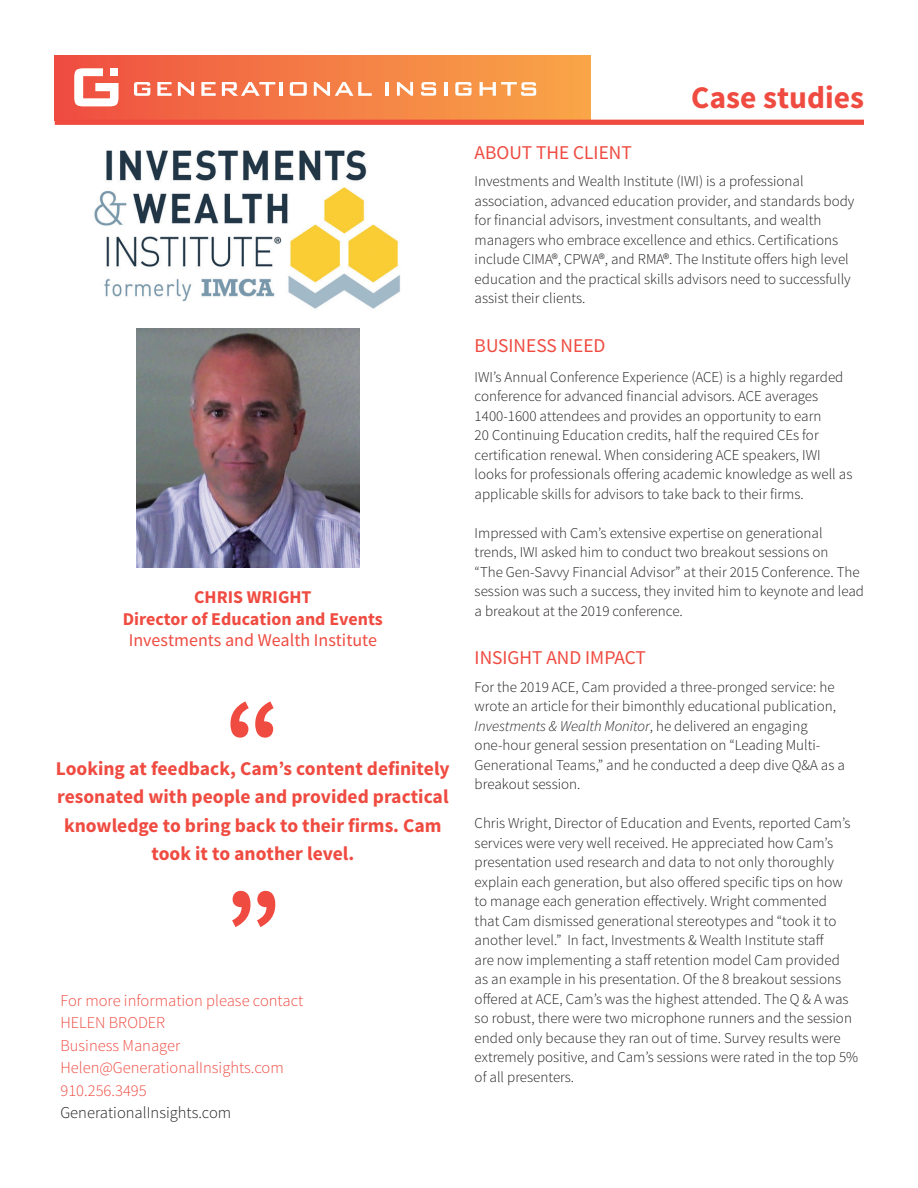
<style>
.page{position:relative;width:918px;height:1188px;background:#fff}
.page>*{position:absolute;margin:0;border:0;box-sizing:border-box;transform-origin:0 0}
.t1{font:700 105px "Source Sans Pro";color:#ef4b41}
.t2{font:700 31.5px "Source Sans Pro";color:#ef4b41}
.t3{font:700 19.5px/28.5px "Source Sans Pro";color:#ef4b41;text-align:center}
.t4{font:19.5px "Source Sans Pro";color:#ef4b41}
.t5{font:700 18px/21.6px "Source Sans Pro";color:#ef4b41;text-align:center}
.t6{font:18px "Source Sans Pro";color:#ef4b41}
.t7{font:300 16.5px "Source Sans Pro";color:#ef4b41}
.t8{font:300 16.5px "Source Sans Pro";color:#231f20}
.t9{font:300 15px/19.5px "Source Sans Pro";color:#231f20}
.s1{font-style:italic}
</style>
<div class="page">
<div style="left:55px;top:55px;width:535px;height:66px;background:linear-gradient(to right,#ef4f42,#f9a749)"></div>
<div style="left:55px;top:120px;width:809px;height:5px;background:#ef4b41"></div>
<svg style="left:134px;top:82px;width:16px;height:14px"></svg>
<svg style="left:157px;top:82px;width:15px;height:14px"></svg>
<svg style="left:178px;top:82px;width:16px;height:14px"></svg>
<svg style="left:201px;top:82px;width:15px;height:14px"></svg>
<svg style="left:222px;top:82px;width:53px;height:14px"></svg>
<hr style="left:279px;top:82px;width:4px;height:14px;background:#fff">
<svg style="left:290px;top:82px;width:17px;height:14px"></svg>
<svg style="left:314px;top:82px;width:58px;height:14px"></svg>
<svg style="left:74px;top:68px;width:45px;height:38px"></svg>
<div style="left:110px;top:68px;width:8px;height:8px;background:#fff"></div>
<hr style="left:386px;top:82px;width:3px;height:14px;background:#fff">
<svg style="left:397px;top:82px;width:16px;height:14px"></svg>
<svg style="left:421px;top:82px;width:15px;height:14px"></svg>
<hr style="left:444px;top:82px;width:3px;height:14px;background:#fff">
<svg style="left:455px;top:82px;width:17px;height:14px"></svg>
<svg style="left:480px;top:82px;width:56px;height:14px"></svg>
<img style="left:137px;top:329px;width:223px;height:238px">
<img style="left:94px;top:150px;width:306px;height:159px">
<p class="t5" style="left:123px;top:587px;width:262px">CHRIS WRIGHT<br>Director of Education and Events</p>
<p class="t6" style="left:129px;top:629px;width:250px">Investments and Wealth Institute</p>
<p class="t1" style="left:225px;top:671px;width:58px">“</p>
<p class="t3" style="left:56px;top:755px;width:395px">Looking at feedback, Cam’s content definitely resonated with people and provided practical knowledge to bring back to their firms. Cam took it to another level.</p>
<p class="t1" style="left:281px;top:958px;width:58px;rotate:-180deg">“</p>
<p class="t7" style="left:60px;top:990px;width:244px">For more information please contact</p>
<p class="t7" style="left:60px;top:1013px;width:106px">HELEN BRODER</p>
<p class="t7" style="left:60px;top:1035px;width:121px">Business Manager</p>
<p class="t7" style="left:60px;top:1058px;width:225px">Helen@GenerationalInsights.com</p>
<p class="t7" style="left:60px;top:1080px;width:88px">910.256.3495</p>
<p class="t8" style="left:60px;top:1103px;width:172px">GenerationalInsights.com</p>
<p class="t4" style="left:475px;top:141px;width:159px">ABOUT THE CLIENT</p>
<p class="t2" style="left:691px;top:77px;width:174px">Case studies</p>
<p class="t9" style="left:475px;top:171px;width:381px">Investments and Wealth Institute (IWI) is a professional association, advanced education provider, and standards body for financial advisors, investment consultants, and wealth managers who embrace excellence and ethics. Certifications include CIMA®, CPWA®, and RMA®. The Institute offers high level education and the practical skills advisors need to successfully assist their clients.</p>
<p class="t4" style="left:475px;top:333px;width:132px">BUSINESS NEED</p>
<p class="t9" style="left:475px;top:367px;width:379px">IWI’s Annual Conference Experience (ACE) is a highly regarded conference for advanced financial advisors. ACE averages 1400-1600 attendees and provides an opportunity to earn<br>20 Continuing Education credits, half the required CEs for certification renewal. When considering ACE speakers, IWI looks for professionals offering academic knowledge as well as applicable skills for advisors to take back to their firms.</p>
<p class="t9" style="left:475px;top:523px;width:391px">Impressed with Cam’s extensive expertise on generational trends, IWI asked him to conduct two breakout sessions on<br>“The Gen-Savvy Financial Advisor” at their 2015 Conference. The session was such a success, they invited him to keynote and lead a breakout at the 2019 conference.</p>
<p class="t4" style="left:475px;top:645px;width:173px">INSIGHT AND IMPACT</p>
<p class="t9" style="left:475px;top:677px;width:372px">For the 2019 ACE, Cam provided a three-pronged service: he wrote an article for their bimonthly educational publication, <span class="s1">Investments &amp; Wealth Monitor</span>, he delivered an engaging one-hour general session presentation on “Leading Multi-Generational Teams,” and he conducted a deep dive Q&amp;A as a breakout session.</p>
<p class="t9" style="left:475px;top:814px;width:385px">Chris Wright, Director of Education and Events, reported Cam’s services were very well received. He appreciated how Cam’s presentation used research and data to not only thoroughly explain each generation, but also offered specific tips on how to manage each generation effectively. Wright commented<br>that Cam dismissed generational stereotypes and “took it to another level.” In fact, Investments &amp; Wealth Institute staff<br>are now implementing a staff retention model Cam provided<br>as an example in his presentation. Of the 8 breakout sessions offered at ACE, Cam’s was the highest attended. The Q &amp; A was so robust, there were two microphone runners and the session ended only because they ran out of time. Survey results were extremely positive, and Cam’s sessions were rated in the top 5% of all presenters.</p>
</div>
